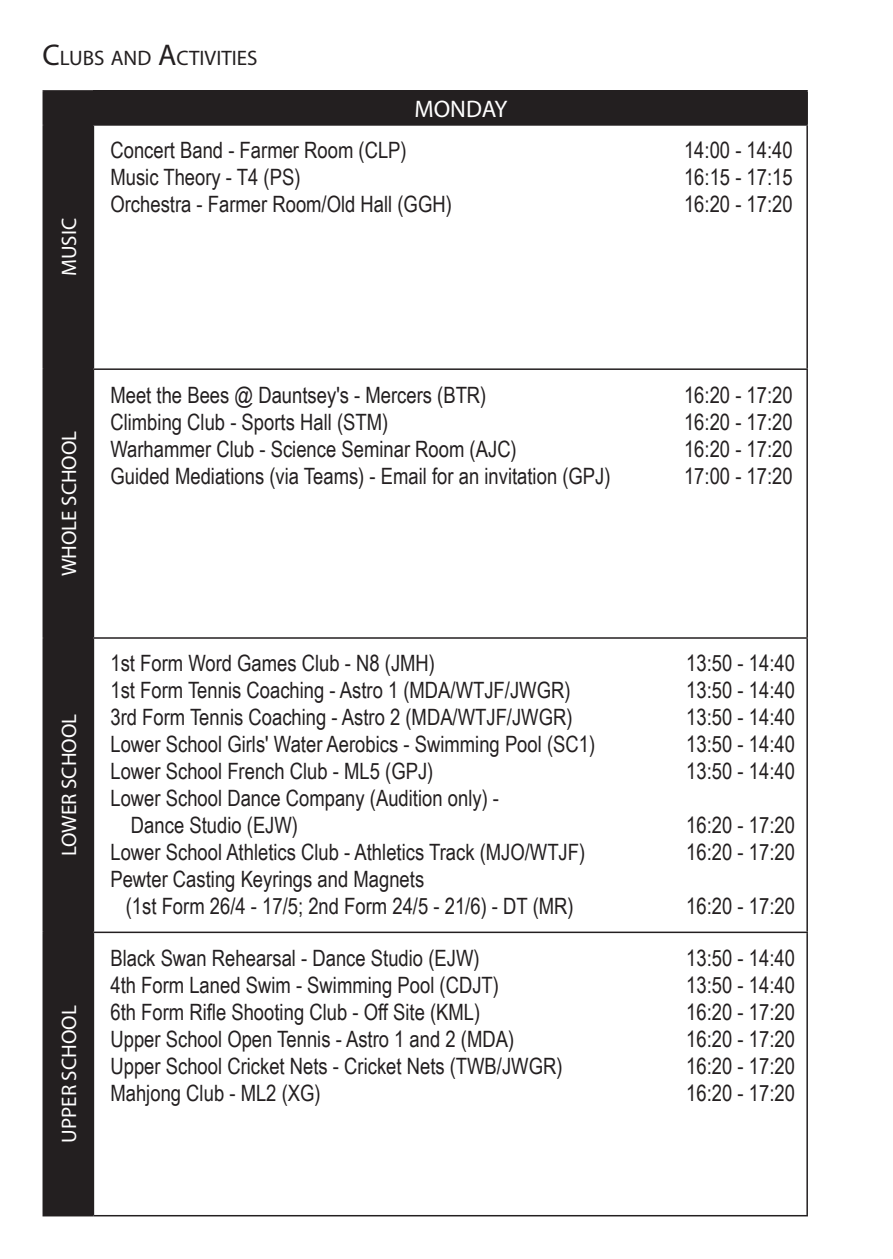
<style>
.page{position:relative;width:893px;height:1259px;background:#fff}
.page>*{position:absolute;margin:0;border:0;box-sizing:border-box;transform-origin:0 0}
.t1{font:24px "Myriad Pro";color:#fff}
.t2{font:22.5px "Arial Narrow";color:#231f20}
.t3{font:21px "Myriad Pro";color:#fff}
.t4{font:21px "Myriad Pro";color:#231f20}
.s1{font-size:30px}
</style>
<div class="page">
<div style="left:44px;top:92px;width:49px;height:1123px;background:#231f20"></div>
<div style="left:93px;top:91px;width:714px;height:34px;background:#231f20"></div>
<hr style="left:43px;top:931px;width:50px;height:2px;background:#231f20">
<hr style="left:93px;top:931px;width:715px;height:2px;background:#231f20">
<hr style="left:43px;top:1215px;width:50px;height:1px;background:#231f20">
<hr style="left:93px;top:1215px;width:715px;height:1px;background:#231f20">
<hr style="left:43px;top:637px;width:50px;height:2px;background:#231f20">
<hr style="left:93px;top:637px;width:715px;height:2px;background:#231f20">
<hr style="left:43px;top:368px;width:50px;height:2px;background:#231f20">
<hr style="left:93px;top:368px;width:715px;height:2px;background:#231f20">
<hr style="left:43px;top:124px;width:50px;height:2px;background:#231f20">
<hr style="left:93px;top:124px;width:715px;height:2px;background:#231f20">
<hr style="left:43px;top:90px;width:50px;height:2px;background:#231f20">
<hr style="left:43px;top:92px;width:1px;height:32px;background:#231f20">
<hr style="left:93px;top:90px;width:715px;height:2px;background:#231f20">
<hr style="left:806px;top:92px;width:2px;height:32px;background:#231f20">
<hr style="left:43px;top:126px;width:1px;height:242px;background:#231f20">
<hr style="left:93px;top:126px;width:1px;height:242px;background:#231f20">
<hr style="left:806px;top:126px;width:2px;height:242px;background:#231f20">
<hr style="left:43px;top:370px;width:1px;height:267px;background:#231f20">
<hr style="left:93px;top:370px;width:1px;height:267px;background:#231f20">
<hr style="left:806px;top:370px;width:2px;height:267px;background:#231f20">
<hr style="left:43px;top:639px;width:1px;height:292px;background:#231f20">
<hr style="left:93px;top:639px;width:1px;height:292px;background:#231f20">
<hr style="left:806px;top:639px;width:2px;height:292px;background:#231f20">
<hr style="left:43px;top:933px;width:1px;height:282px;background:#231f20">
<hr style="left:93px;top:933px;width:1px;height:282px;background:#231f20">
<hr style="left:806px;top:933px;width:2px;height:282px;background:#231f20">
<p class="t4" style="left:43px;top:45px;width:216px"><span class="s1">C</span>LUBS AND <span class="s1">A</span>CTIVITIES</p>
<p class="t1" style="left:414px;top:94px;width:95px">MONDAY</p>
<p class="t3" style="left:56px;top:276px;width:60px;rotate:-90deg">MUSIC</p>
<p class="t2" style="left:110px;top:134px;width:298px">Concert Band - Farmer Room (CLP)</p>
<p class="t2" style="left:684px;top:134px;width:110px">14:00 - 14:40</p>
<p class="t2" style="left:110px;top:161px;width:192px">Music Theory - T4 (PS)</p>
<p class="t2" style="left:684px;top:161px;width:110px">16:15 - 17:15</p>
<p class="t2" style="left:110px;top:188px;width:343px">Orchestra - Farmer Room/Old Hall (GGH)</p>
<p class="t2" style="left:684px;top:188px;width:110px">16:20 - 17:20</p>
<p class="t3" style="left:56px;top:576px;width:147px;rotate:-90deg">WHOLE SCHOOL</p>
<p class="t3" style="left:56px;top:856px;width:144px;rotate:-90deg">LOWER SCHOOL</p>
<p class="t3" style="left:56px;top:1142px;width:139px;rotate:-90deg">UPPER SCHOOL</p>
<p class="t2" style="left:110px;top:378px;width:377px">Meet the Bees @ Dauntsey's - Mercers (BTR)</p>
<p class="t2" style="left:684px;top:378px;width:110px">16:20 - 17:20</p>
<p class="t2" style="left:110px;top:405px;width:279px">Climbing Club - Sports Hall (STM)</p>
<p class="t2" style="left:684px;top:405px;width:110px">16:20 - 17:20</p>
<p class="t2" style="left:110px;top:432px;width:408px">Warhammer Club - Science Seminar Room (AJC)</p>
<p class="t2" style="left:684px;top:432px;width:110px">16:20 - 17:20</p>
<p class="t2" style="left:110px;top:459px;width:502px">Guided Mediations (via Teams) - Email for an invitation (GPJ)</p>
<p class="t2" style="left:684px;top:459px;width:110px">17:00 - 17:20</p>
<p class="t2" style="left:110px;top:647px;width:326px">1st Form Word Games Club - N8 (JMH)</p>
<p class="t2" style="left:686px;top:647px;width:110px">13:50 - 14:40</p>
<p class="t2" style="left:110px;top:674px;width:462px">1st Form Tennis Coaching - Astro 1 (MDA/WTJF/JWGR)</p>
<p class="t2" style="left:686px;top:674px;width:110px">13:50 - 14:40</p>
<p class="t2" style="left:110px;top:701px;width:464px">3rd Form Tennis Coaching - Astro 2 (MDA/WTJF/JWGR)</p>
<p class="t2" style="left:686px;top:701px;width:110px">13:50 - 14:40</p>
<p class="t2" style="left:110px;top:728px;width:486px">Lower School Girls' Water Aerobics - Swimming Pool (SC1)</p>
<p class="t2" style="left:686px;top:728px;width:110px">13:50 - 14:40</p>
<p class="t2" style="left:110px;top:755px;width:324px">Lower School French Club - ML5 (GPJ)</p>
<p class="t2" style="left:686px;top:755px;width:110px">13:50 - 14:40</p>
<p class="t2" style="left:110px;top:782px;width:390px">Lower School Dance Company (Audition only) -</p>
<p class="t2" style="left:131px;top:809px;width:169px">Dance Studio (EJW)</p>
<p class="t2" style="left:686px;top:809px;width:110px">16:20 - 17:20</p>
<p class="t2" style="left:110px;top:836px;width:476px">Lower School Athletics Club - Athletics Track (MJO/WTJF)</p>
<p class="t2" style="left:686px;top:836px;width:110px">16:20 - 17:20</p>
<p class="t2" style="left:110px;top:863px;width:315px">Pewter Casting Keyrings and Magnets</p>
<p class="t2" style="left:126px;top:890px;width:449px">(1st Form 26/4 - 17/5; 2nd Form 24/5 - 21/6) - DT (MR)</p>
<p class="t2" style="left:686px;top:890px;width:110px">16:20 - 17:20</p>
<p class="t2" style="left:110px;top:941px;width:371px">Black Swan Rehearsal - Dance Studio (EJW)</p>
<p class="t2" style="left:686px;top:941px;width:110px">13:50 - 14:40</p>
<p class="t2" style="left:110px;top:968px;width:390px">4th Form Laned Swim - Swimming Pool (CDJT)</p>
<p class="t2" style="left:686px;top:968px;width:110px">13:50 - 14:40</p>
<p class="t2" style="left:110px;top:995px;width:371px">6th Form Rifle Shooting Club - Off Site (KML)</p>
<p class="t2" style="left:686px;top:995px;width:110px">16:20 - 17:20</p>
<p class="t2" style="left:110px;top:1022px;width:405px">Upper School Open Tennis - Astro 1 and 2 (MDA)</p>
<p class="t2" style="left:686px;top:1022px;width:110px">16:20 - 17:20</p>
<p class="t2" style="left:110px;top:1049px;width:454px">Upper School Cricket Nets - Cricket Nets (TWB/JWGR)</p>
<p class="t2" style="left:686px;top:1049px;width:110px">16:20 - 17:20</p>
<p class="t2" style="left:110px;top:1076px;width:212px">Mahjong Club - ML2 (XG)</p>
<p class="t2" style="left:686px;top:1076px;width:110px">16:20 - 17:20</p>
</div>
